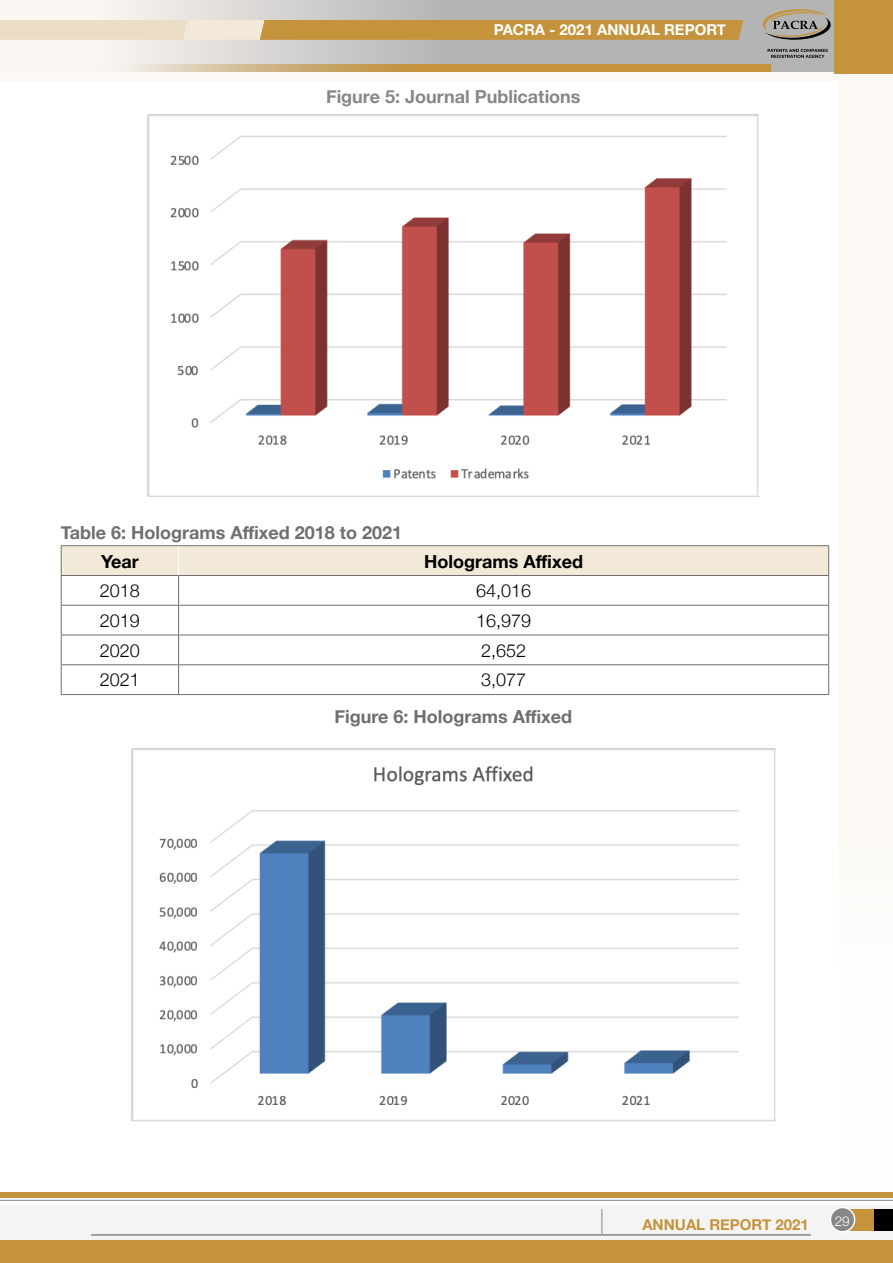
<style>
.page{position:relative;width:893px;height:1263px;background:#fcf9f4}
.page>*{position:absolute;margin:0;border:0;box-sizing:border-box;transform-origin:0 0}
.t1{font:700 18px "Helvetica Neue";color:#706f6f}
.t2{font:300 18px "Helvetica Neue";color:#000}
.t3{font:700 18px "Helvetica Neue";color:#878787}
.t4{font:700 18px "Helvetica Neue";color:#000}
.t5{font:700 15px "Helvetica Neue";color:#fff}
.t6{font:700 15px "Helvetica Neue";color:#c4933c}
.t7{font:300 13.5px "Helvetica Neue";color:#fff}
</style>
<div class="page">
<hr style="left:0;top:81px;width:1px;height:1182px;background:#fff">
<div style="left:1px;top:81px;width:838px;height:1182px;background:#fff"></div>
<svg style="left:141px;top:0;width:693px;height:72px;background:#c2c1c0"></svg>
<svg style="left:127px;top:64px;width:644px;height:8px;background:#caa35e"></svg>
<div style="left:0;top:1205px;width:893px;height:58px;background:#f5f4f4"></div>
<div style="left:0;top:1192px;width:893px;height:5px;background:#c4933c"></div>
<hr style="left:451px;top:1200px;width:442px;height:1px;background:#878787">
<hr style="left:0;top:1200px;width:451px;height:1px;background:#878787">
<div style="left:847px;top:1209px;width:46px;height:21px;background:#c4933c"></div>
<div style="left:830px;top:1207px;width:25px;height:25px;background:#878787;border-radius:50%"></div>
<div style="left:830px;top:1207px;width:25px;height:25px;border:1px solid #fff;border-radius:50%"></div>
<div style="left:874px;top:1209px;width:19px;height:21px;background:#000"></div>
<hr style="left:91px;top:1234px;width:720px;height:2px;background:#878787">
<svg style="left:601px;top:1209px;width:1px;height:25px"></svg>
<div style="left:834px;top:0;width:59px;height:73px;background:#c4933c"></div>
<svg style="left:768px;top:49px;width:60px;height:9px"></svg>
<div style="left:0;top:1240px;width:893px;height:23px;background:#c4933c"></div>
<svg style="left:0;top:20px;width:743px;height:20px;background:#d2ae6f"></svg>
<svg style="left:763px;top:9px;width:68px;height:31px;background:#9e968a"></svg>
<img style="left:148px;top:115px;width:611px;height:381px">
<hr style="left:61px;top:545px;width:118px;height:1px;background:#706f6f">
<hr style="left:179px;top:545px;width:650px;height:1px;background:#706f6f">
<hr style="left:61px;top:694px;width:118px;height:1px;background:#706f6f">
<hr style="left:179px;top:694px;width:650px;height:1px;background:#706f6f">
<svg style="left:61px;top:546px;width:768px;height:148px"></svg>
<img style="left:132px;top:748px;width:643px;height:374px">
<p class="t5" style="left:494px;top:18px;width:234px">PACRA - 2021 ANNUAL REPORT</p>
<p class="t3" style="left:326px;top:82px;width:256px">Figure 5: Journal Publications</p>
<p class="t1" style="left:61px;top:519px;width:343px">Table 6: Holograms Affixed 2018 to 2021</p>
<p class="t4" style="left:101px;top:547px;width:39px">Year</p>
<p class="t4" style="left:424px;top:547px;width:160px">Holograms Affixed</p>
<p class="t2" style="left:100px;top:576px;width:42px">2018</p>
<p class="t2" style="left:476px;top:576px;width:57px">64,016</p>
<p class="t2" style="left:100px;top:606px;width:42px">2019</p>
<p class="t2" style="left:476px;top:606px;width:57px">16,979</p>
<p class="t2" style="left:100px;top:636px;width:42px">2020</p>
<p class="t2" style="left:481px;top:636px;width:47px">2,652</p>
<p class="t2" style="left:100px;top:665px;width:42px">2021</p>
<p class="t2" style="left:481px;top:665px;width:47px">3,077</p>
<p class="t1" style="left:334px;top:703px;width:239px">Figure 6: Holograms Affixed</p>
<p class="t6" style="left:642px;top:1212px;width:168px">ANNUAL REPORT 2021</p>
<p class="t7" style="left:835px;top:1210px;width:17px">29</p>
</div>
